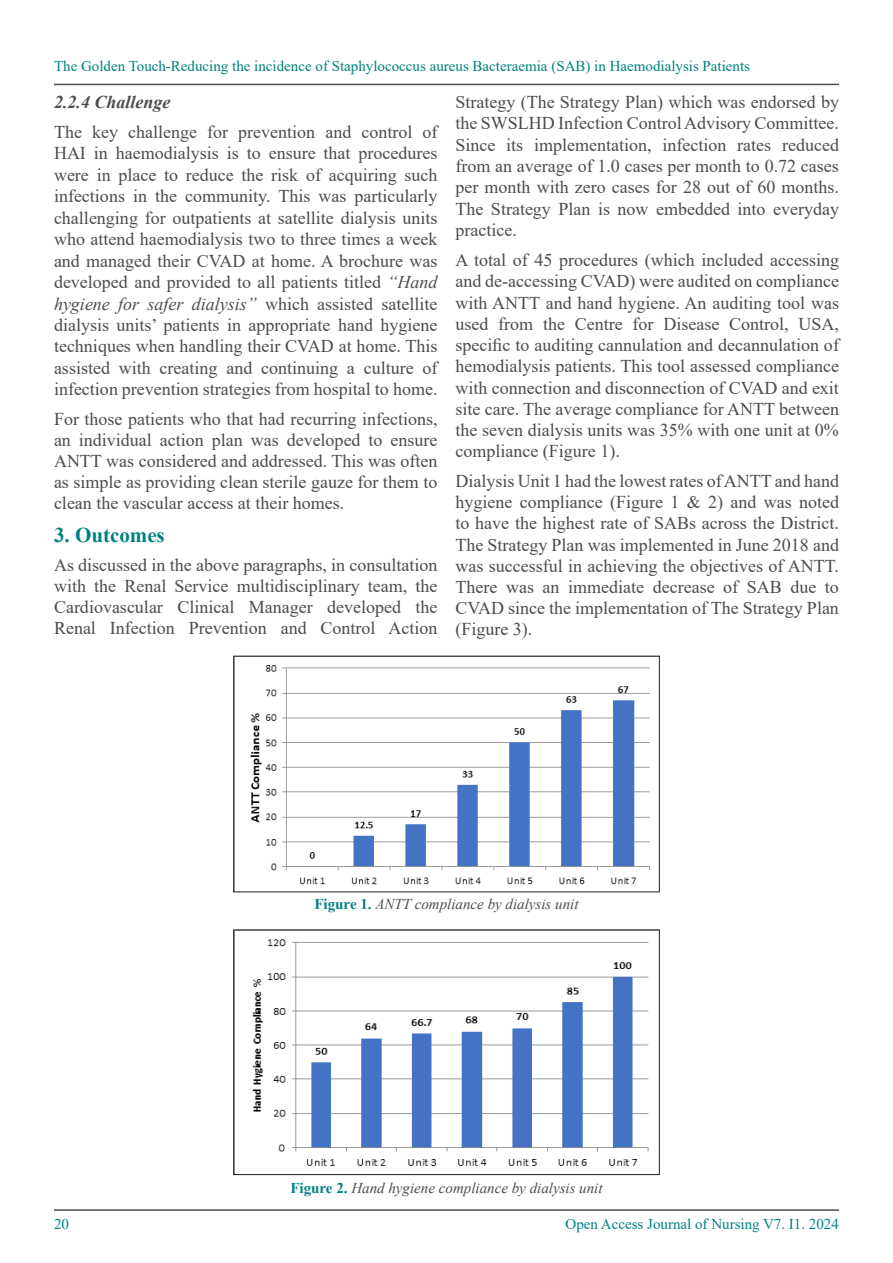
<style>
.page{position:relative;width:893px;height:1263px;background:#fff}
.page>*{position:absolute;margin:0;border:0;box-sizing:border-box;transform-origin:0 0}
.t1{font:700 21px "Times New Roman";color:#008080}
.t2{font:18px/21.3px "Times New Roman";color:#4b4c4d;text-align:justify}
.t3{font:italic 700 18px "Times New Roman";color:#4b4c4d}
.t4{font:15px "Times New Roman";color:#008080}
.t5{font:italic 15px "Times New Roman";color:#4b4c4d}
.s1{font-style:italic}
.s2{font-weight:700;font-style:normal;color:#008080}
</style>
<div class="page">
<hr style="left:54px;top:84px;width:785px;height:1px;background:#4d4d4f">
<hr style="left:54px;top:1209px;width:785px;height:2px;background:#4b4c4d">
<img style="left:250px;top:665px;width:400px;height:220px">
<div style="left:233px;top:656px;width:427px;height:236px;border:1px solid #231f20"></div>
<img style="left:252px;top:939px;width:397px;height:227px">
<div style="left:233px;top:929px;width:427px;height:246px;border:1px solid #231f20"></div>
<p class="t4" style="left:54px;top:55px;width:698px">The Golden Touch-Reducing the incidence of Staphylococcus aureus Bacteraemia (SAB) in Haemodialysis Patients</p>
<p class="t3" style="left:54px;top:89px;width:118px">2.2.4 Challenge</p>
<p class="t2" style="left:54px;top:121px;width:385px">The key challenge for prevention and control of HAI in haemodialysis is to ensure that procedures were in place to reduce the risk of acquiring such infections in the community. This was particularly challenging for outpatients at satellite dialysis units who attend haemodialysis two to three times a week and managed their CVAD at home. A brochure was developed and provided to all patients titled <span class="s1">“Hand hygiene for safer dialysis”</span> which assisted satellite dialysis units’ patients in appropriate hand hygiene techniques when handling their CVAD at home. This assisted with creating and continuing a culture of infection prevention strategies from hospital to home.</p>
<p class="t2" style="left:54px;top:408px;width:385px">For those patients who that had recurring infections, an individual action plan was developed to ensure ANTT was considered and addressed. This was often as simple as providing clean sterile gauze for them to clean the vascular access at their homes.</p>
<p class="t1" style="left:54px;top:519px;width:112px">3. Outcomes</p>
<p class="t2" style="left:54px;top:554px;width:385px">As discussed in the above paragraphs, in consultation with the Renal Service multidisciplinary team, the Cardiovascular Clinical Manager developed the Renal Infection Prevention and Control Action</p>
<p class="t2" style="left:455px;top:91px;width:385px">Strategy (The Strategy Plan) which was endorsed by the SWSLHD Infection Control Advisory Committee.<br>Since its implementation, infection rates reduced from an average of 1.0 cases per month to 0.72 cases per month with zero cases for 28 out of 60 months.<br>The Strategy Plan is now embedded into everyday practice.</p>
<p class="t2" style="left:455px;top:249px;width:385px">A total of 45 procedures (which included accessing and de-accessing CVAD) were audited on compliance with ANTT and hand hygiene. An auditing tool was used from the Centre for Disease Control, USA, specific to auditing cannulation and decannulation of hemodialysis patients. This tool assessed compliance with connection and disconnection of CVAD and exit site care. The average compliance for ANTT between the seven dialysis units was 35% with one unit at 0% compliance (Figure 1).</p>
<p class="t2" style="left:455px;top:470px;width:385px">Dialysis Unit 1 had the lowest rates of ANTT and hand hygiene compliance (Figure 1 &amp; 2) and was noted to have the highest rate of SABs across the District.<br>The Strategy Plan was implemented in June 2018 and was successful in achieving the objectives of ANTT.<br>There was an immediate decrease of SAB due to CVAD since the implementation of The Strategy Plan (Figure 3).</p>
<p class="t5" style="left:314px;top:893px;width:266px"><span class="s2">Figure 1.</span> ANTT compliance by dialysis unit</p>
<p class="t4" style="left:54px;top:1214px;width:16px">20</p>
<p class="t5" style="left:290px;top:1178px;width:314px"><span class="s2">Figure 2.</span> Hand hygiene compliance by dialysis unit</p>
<p class="t4" style="left:565px;top:1214px;width:275px">Open Access Journal of Nursing V7. I1. 2024</p>
</div>
